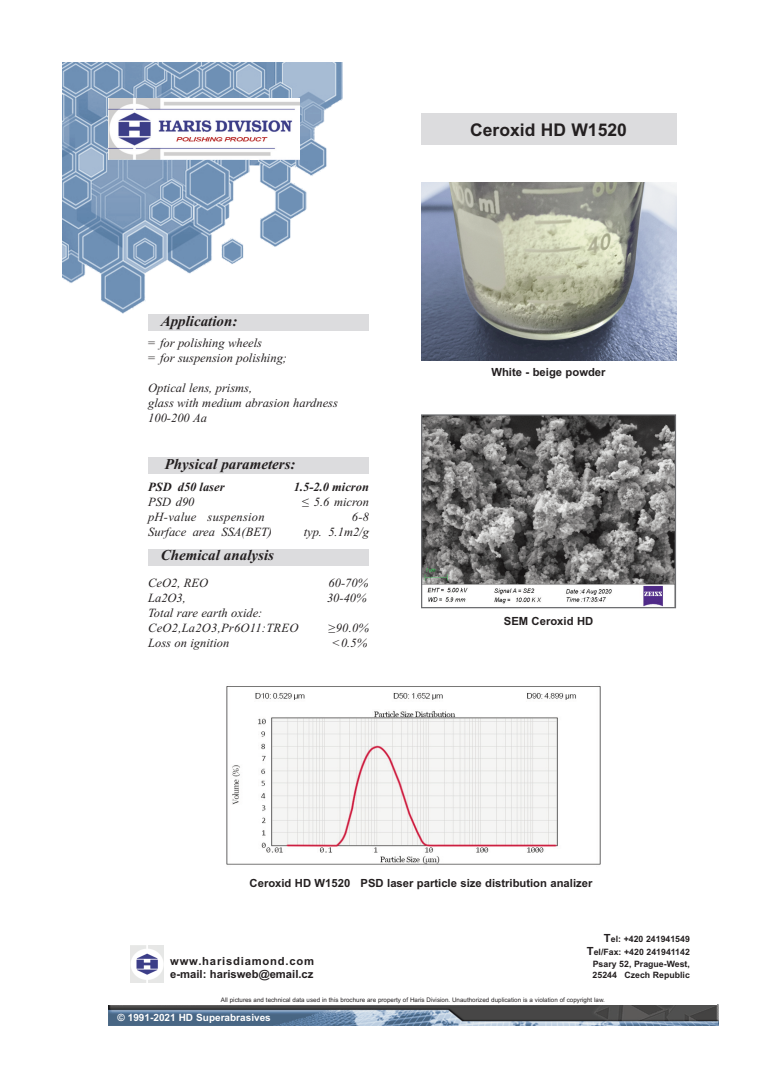
<style>
.page{position:relative;width:780px;height:1088px;background:#fff}
.page>*{position:absolute;margin:0;border:0;box-sizing:border-box;transform-origin:0 0}
.t1{font:700 17.5px "Arial";color:#231f20}
.t2{font:italic 700 15px "Times New Roman";color:#231f20}
.t3{font:italic 12.5px/15px "Times New Roman";color:#231f20}
.t4{font:italic 700 12.5px "Times New Roman";color:#231f20}
.t5{font:italic 12.5px "Times New Roman";letter-spacing:.02em;color:#231f20}
.t6{font:700 11.25px "Arial";color:#231f20}
.t7{font:700 11.25px/13.5px "Arial";letter-spacing:.035em;color:#231f20}
.t8{font:700 10px "Arial";color:#fff}
.t9{font:700 8.75px/13.5px "Arial";color:#231f20;text-align:right}
.t10{font:6.25px "Arial";color:#231f20}
.s1{font-size:11.25px}
</style>
<div class="page">
<img style="left:421px;top:182px;width:255px;height:178px">
<img style="left:63px;top:63px;width:279px;height:251px">
<img style="left:109px;top:99px;width:190px;height:60px">
<img style="left:226px;top:686px;width:375px;height:179px">
<img style="left:109px;top:1004px;width:609px;height:21px">
<img style="left:423px;top:416px;width:251px;height:190px">
<div style="left:421px;top:414px;width:255px;height:194px;border:1px solid #6c6d70"></div>
<div style="left:421px;top:113px;width:255px;height:32px;background:#dcdcde"></div>
<svg style="left:131px;top:945px;width:33px;height:38px"></svg>
<img style="left:131px;top:945px;width:32px;height:37px">
<div style="left:148px;top:315px;width:221px;height:16px;background:#dcdcde"></div>
<div style="left:148px;top:457px;width:221px;height:16px;background:#dcdcde"></div>
<div style="left:148px;top:549px;width:221px;height:16px;background:#dcdcde"></div>
<p class="t2" style="left:161px;top:312px;width:78px">Application:</p>
<p class="t3" style="left:148px;top:335px;width:140px">= for polishing wheels<br>= for suspension polishing;</p>
<p class="t3" style="left:148px;top:380px;width:191px">Optical lens, prisms,<br>glass with medium abrasion hardness<br>100-200 Aa</p>
<p class="t2" style="left:165px;top:455px;width:132px">Physical parameters:</p>
<p class="t4" style="left:148px;top:480px;width:78px">PSD d50 laser</p>
<p class="t4" style="left:294px;top:480px;width:77px">1.5-2.0 micron</p>
<p class="t3" style="left:148px;top:494px;width:48px">PSD d90</p>
<p class="t3" style="left:302px;top:494px;width:68px">≤ 5.6 micron</p>
<p class="t5" style="left:148px;top:510px;width:118px">pH-value suspension</p>
<p class="t3" style="left:352px;top:509px;width:19px">6-8</p>
<p class="t3" style="left:148px;top:524px;width:125px">Surface area SSA(BET)</p>
<p class="t3" style="left:303px;top:524px;width:67px">typ. 5.1m2/g</p>
<p class="t3" style="left:148px;top:575px;width:62px">CeO2, REO</p>
<p class="t3" style="left:328px;top:575px;width:41px">60-70%</p>
<p class="t3" style="left:148px;top:590px;width:39px">La2O3,</p>
<p class="t3" style="left:327px;top:590px;width:41px">30-40%</p>
<p class="t3" style="left:148px;top:605px;width:152px">Total rare earth oxide:<br>CeO2,La2O3,Pr6O11:TREO</p>
<p class="t2" style="left:161px;top:546px;width:115px">Chemical analysis</p>
<p class="t3" style="left:328px;top:620px;width:42px">≥90.0%</p>
<p class="t3" style="left:148px;top:635px;width:83px">Loss on ignition</p>
<p class="t3" style="left:332px;top:635px;width:36px">&lt;0.5%</p>
<h1 class="t1" style="left:470px;top:120px;width:158px">Ceroxid HD W1520</h1>
<p class="t6" style="left:491px;top:365px;width:116px">White - beige powder</p>
<p class="t6" style="left:504px;top:614px;width:91px">SEM Ceroxid HD</p>
<p class="t6" style="left:249px;top:876px;width:344px">Ceroxid HD W1520 PSD laser particle size distribution analizer</p>
<p class="t7" style="left:170px;top:954px;width:145px">www.harisdiamond.com e-mail: harisweb@email.cz</p>
<p class="t9" style="left:587px;top:932px;width:104px"><span class="s1">T</span>el: +420 241941549<br><span class="s1">T</span>el/Fax: +420 241941142</p>
<p class="t9" style="left:592px;top:959px;width:99px;line-height:10.5px;text-align:left">Psary 52, Prague-West,<br>25244 Czech Republic</p>
<p class="t10" style="left:221px;top:996px;width:385px">All pictures and technical data used in this brochure are property of Haris Division. Unauthorized duplication is a violation of copyright law.</p>
<p class="t8" style="left:117px;top:1011px;width:155px">© 1991-2021 HD Superabrasives</p>
</div>
